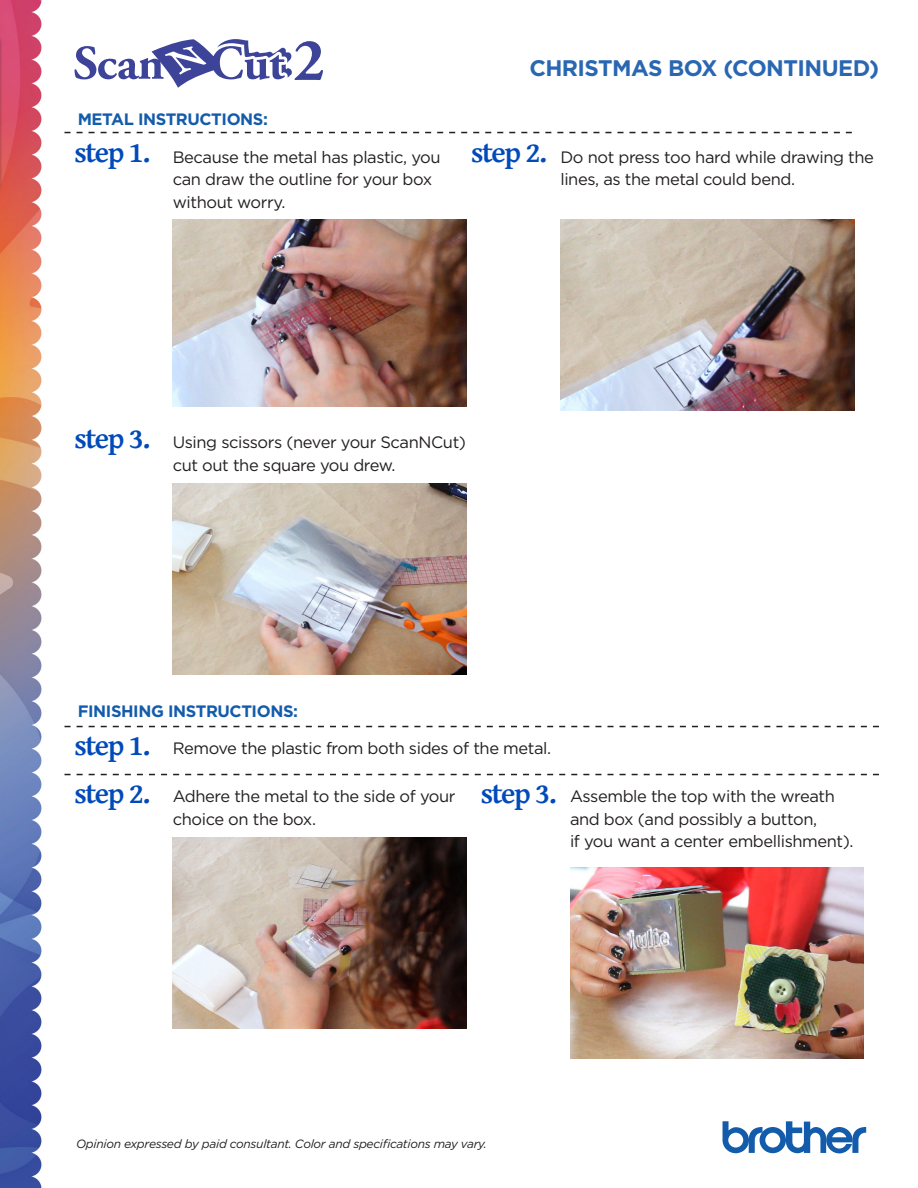
<style>
.page{position:relative;width:918px;height:1188px;background:#fff}
.page>*{position:absolute;margin:0;border:0;box-sizing:border-box;transform-origin:0 0}
.t1{font:700 29.7px "Gentium Basic";letter-spacing:-.05em;color:#004aba}
.t2{font:700 22.5px "Gotham";letter-spacing:-.025em;color:#2a67b2}
.t3{font:16.5px/22.5px "Gotham";letter-spacing:-.025em;color:#231f20}
.t4{font:700 16.5px "Gotham";letter-spacing:-.025em;color:#135cab}
.t5{font:italic 12px "Gotham";letter-spacing:-.025em;color:#231f20}
</style>
<div class="page">
<img style="left:0;top:0;width:879px;height:1188px">
<svg style="left:75px;top:39px;width:248px;height:49px"></svg>
<img style="left:173px;top:220px;width:294px;height:186px">
<svg style="left:65px;top:132px;width:787px;height:1px"></svg>
<img style="left:560px;top:220px;width:294px;height:191px">
<img style="left:173px;top:483px;width:294px;height:192px">
<svg style="left:65px;top:726px;width:814px;height:1px"></svg>
<svg style="left:65px;top:774px;width:814px;height:1px"></svg>
<img style="left:173px;top:837px;width:294px;height:192px">
<img style="left:570px;top:867px;width:294px;height:192px">
<svg style="left:723px;top:1121px;width:143px;height:32px"></svg>
<p class="t4" style="left:78px;top:110px;width:192px">METAL INSTRUCTIONS:</p>
<p class="t1" style="left:75px;top:130px;width:77px">step 1.</p>
<p class="t3" style="left:173px;top:146px;width:269px">Because the metal has plastic, you can draw the outline for your box without worry.</p>
<p class="t2" style="left:529px;top:55px;width:351px">CHRISTMAS BOX (CONTINUED)</p>
<p class="t1" style="left:471px;top:130px;width:77px">step 2.</p>
<p class="t3" style="left:560px;top:146px;width:315px">Do not press too hard while drawing the lines, as the metal could bend.</p>
<p class="t1" style="left:75px;top:416px;width:77px">step 3.</p>
<p class="t3" style="left:173px;top:431px;width:295px">Using scissors (never your ScanNCut) cut out the square you drew.</p>
<p class="t4" style="left:78px;top:702px;width:222px">FINISHING INSTRUCTIONS:</p>
<p class="t1" style="left:75px;top:723px;width:77px">step 1.</p>
<p class="t3" style="left:173px;top:737px;width:380px">Remove the plastic from both sides of the metal.</p>
<p class="t1" style="left:75px;top:771px;width:77px">step 2.</p>
<p class="t3" style="left:173px;top:785px;width:284px">Adhere the metal to the side of your choice on the box.</p>
<p class="t1" style="left:481px;top:771px;width:77px">step 3.</p>
<p class="t3" style="left:570px;top:785px;width:285px">Assemble the top with the wreath and box (and possibly a button,<br>if you want a center embellishment).</p>
<p class="t5" style="left:76px;top:1137px;width:412px">Opinion expressed by paid consultant. Color and specifications may vary.</p>
</div>
